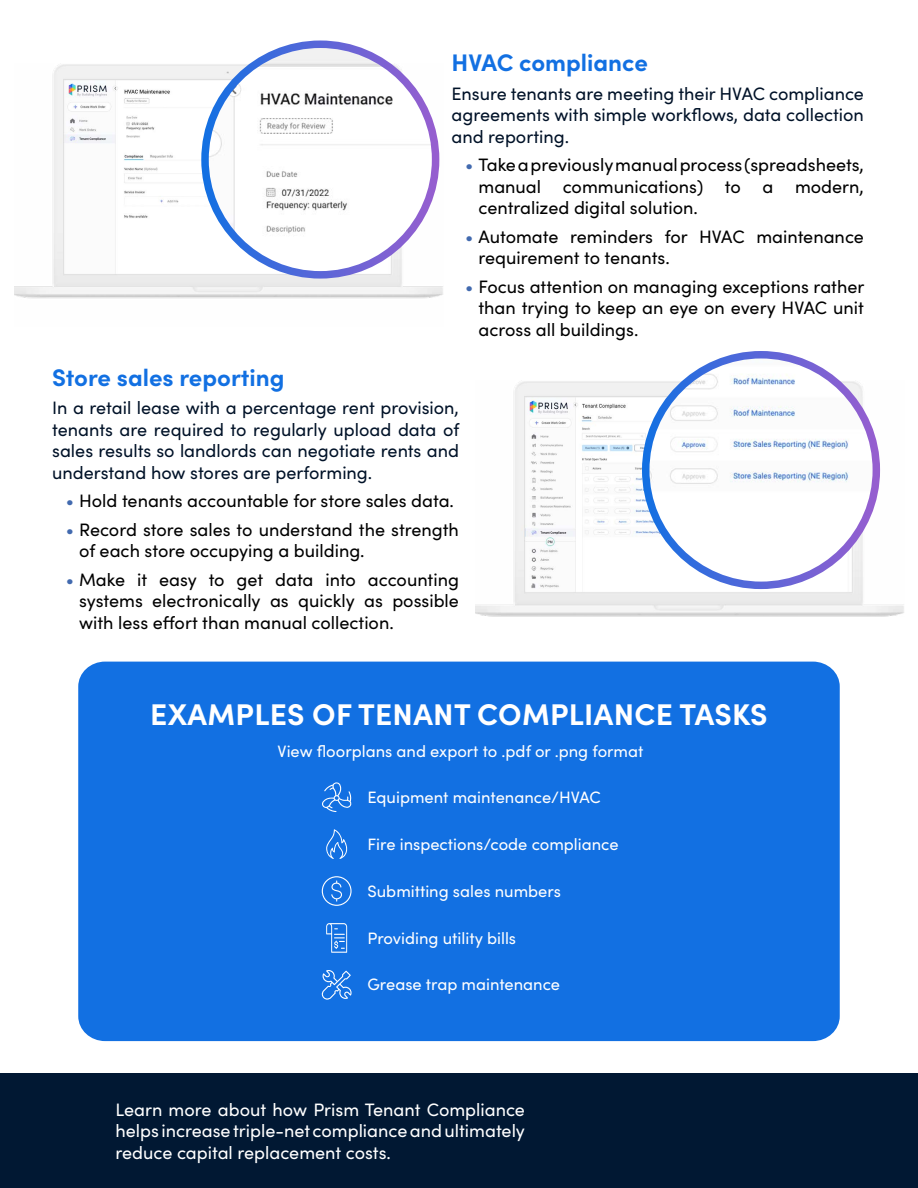
<style>
.page{position:relative;width:918px;height:1188px;background:#fff}
.page>*{position:absolute;margin:0;border:0;box-sizing:border-box;transform-origin:0 0}
.t1{font:700 30px "Sofia Pro";letter-spacing:.01em;color:#fff}
.t2{font:700 24px "Sofia Pro";color:#1270e2}
.t3{font:18px/21.6px "Sofia Pro";color:#000;text-align:justify}
.t4{font:18px/21.6px "Sofia Pro";color:#001228;text-align:justify}
.t5{font:18px/21.6px "Sofia Pro";color:#fff;text-align:justify}
.t6{font:16.5px "Sofia Pro";color:#fff}
.s1{color:#426aaf}
</style>
<div class="page">
<div style="left:0;top:1074px;width:918px;height:114px;background:#011833"></div>
<img style="left:15px;top:63px;width:428px;height:236px">
<img style="left:475px;top:381px;width:429px;height:236px">
<div style="left:78px;top:662px;width:762px;height:379px;background:#1270e2;border-radius:26px"></div>
<svg style="left:322px;top:970px;width:30px;height:30px"></svg>
<svg style="left:326px;top:829px;width:21px;height:30px"></svg>
<svg style="left:322px;top:876px;width:30px;height:30px"></svg>
<svg style="left:326px;top:923px;width:21px;height:30px"></svg>
<svg style="left:322px;top:782px;width:30px;height:30px"></svg>
<img style="left:205px;top:44px;width:231px;height:231px;border-radius:115px">
<div style="left:201px;top:40px;width:238px;height:239px;border:8px solid #fff;border-radius:50%"></div>
<img style="left:646px;top:355px;width:230px;height:230px;border-radius:115px">
<div style="left:642px;top:351px;width:238px;height:238px;border:8px solid #fff;border-radius:50%"></div>
<h2 class="t2" style="left:452px;top:44px;width:198px">HVAC compliance</h2>
<p class="t4" style="left:452px;top:82px;width:414px">Ensure tenants are meeting their HVAC compliance agreements with simple workflows, data collection and reporting.</p>
<p class="t3" style="left:478px;top:153px;width:387px;text-indent:-14px"><span class="s1">•</span> Take a previously manual process (spreadsheets, manual communications) to a modern, centralized digital solution.</p>
<p class="t3" style="left:478px;top:225px;width:387px;text-indent:-14px"><span class="s1">•</span> Automate reminders for HVAC maintenance requirement to tenants.</p>
<p class="t3" style="left:478px;top:275px;width:387px;text-indent:-14px"><span class="s1">•</span> Focus attention on managing exceptions rather than trying to keep an eye on every HVAC unit across all buildings.</p>
<h2 class="t2" style="left:52px;top:359px;width:234px">Store sales reporting</h2>
<p class="t4" style="left:52px;top:396px;width:409px">In a retail lease with a percentage rent provision, tenants are required to regularly upload data of sales results so landlords can negotiate rents and understand how stores are performing.</p>
<p class="t3" style="left:66px;top:489px;width:390px"><span class="s1">•</span> Hold tenants accountable for store sales data.</p>
<p class="t3" style="left:79px;top:518px;width:381px;text-indent:-14px"><span class="s1">•</span> Record store sales to understand the strength of each store occupying a building.</p>
<p class="t3" style="left:79px;top:568px;width:381px;text-indent:-14px"><span class="s1">•</span> Make it easy to get data into accounting systems electronically as quickly as possible with less effort than manual collection.</p>
<h1 class="t1" style="left:150px;top:691px;width:619px">EXAMPLES OF TENANT COMPLIANCE TASKS</h1>
<p class="t6" style="left:278px;top:739px;width:367px">View floorplans and export to .pdf or .png format</p>
<p class="t6" style="left:368px;top:785px;width:235px">Equipment maintenance/HVAC</p>
<p class="t6" style="left:368px;top:832px;width:253px">Fire inspections/code compliance</p>
<p class="t6" style="left:368px;top:879px;width:195px">Submitting sales numbers</p>
<p class="t6" style="left:368px;top:926px;width:150px">Providing utility bills</p>
<p class="t6" style="left:368px;top:973px;width:194px">Grease trap maintenance</p>
<p class="t5" style="left:116px;top:1098px;width:411px">Learn more about how Prism Tenant Compliance helps increase triple-net compliance and ultimately reduce capital replacement costs.</p>
</div>
